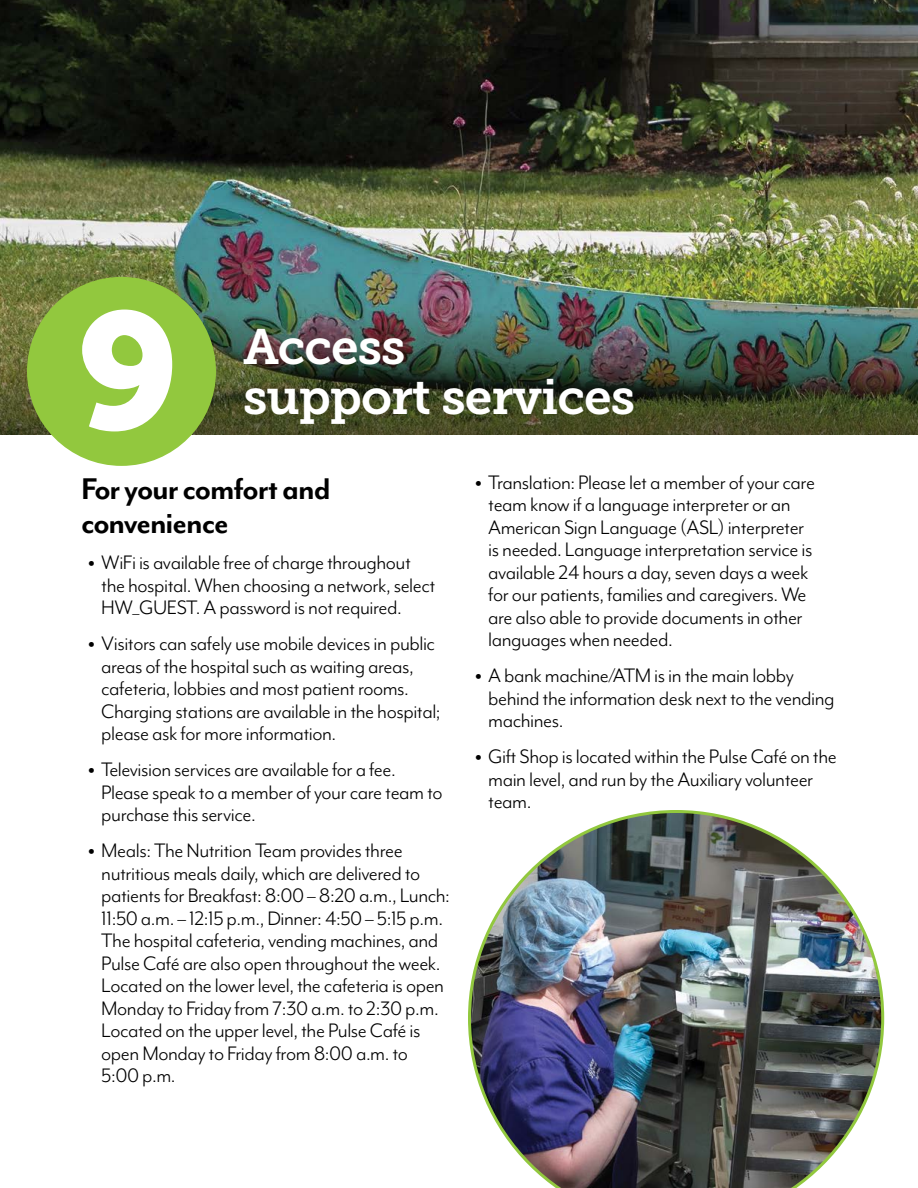
<style>
.page{position:relative;width:918px;height:1188px;background:#fff}
.page>*{position:absolute;margin:0;border:0;box-sizing:border-box;transform-origin:0 0}
.Heading_1{font:49.5px/49.5px "Museo Slab 700";letter-spacing:-.02em;color:#fff}
.Sub_Heading2{font:700 34.5px/34.5px "Mr Eaves Mod OT";letter-spacing:-.03em;color:#000}
.t1{font:22.5px/22.5px "Mr Eaves Mod OT";letter-spacing:-.02em;color:#000}
.s1{font-weight:800}
</style>
<div class="page">
<img style="left:0;top:0;width:918px;height:311px">
<img style="left:0;top:311px;width:918px;height:124px">
<div style="left:27px;top:277px;width:189px;height:189px;background:#92c83e;border-radius:50%"></div>
<svg style="left:82px;top:310px;width:90px;height:121px"></svg>
<img style="left:468px;top:810px;width:416px;height:378px">
<h1 class="Heading_1" style="left:243px;top:322px;width:394px">Access<br>support services</h1>
<h2 class="Sub_Heading2" style="left:81px;top:471px;width:251px">For your comfort and convenience</h2>
<p class="t1" style="left:101px;top:551px;width:336px;text-indent:-14px"><span class="s1">•</span> WiFi is available free of charge throughout the hospital. When choosing a network, select<br>HW_GUEST. A password is not required.</p>
<p class="t1" style="left:101px;top:632px;width:341px;text-indent:-14px"><span class="s1">•</span> Visitors can safely use mobile devices in public areas of the hospital such as waiting areas, cafeteria, lobbies and most patient rooms.<br>Charging stations are available in the hospital; please ask for more information.</p>
<p class="t1" style="left:101px;top:758px;width:343px;text-indent:-14px"><span class="s1">•</span> Television services are available for a fee.<br>Please speak to a member of your care team to purchase this service.</p>
<p class="t1" style="left:101px;top:839px;width:350px;text-indent:-14px"><span class="s1">•</span> Meals: The Nutrition Team provides three nutritious meals daily, which are delivered to patients for Breakfast: 8:00 – 8:20 a.m., Lunch:<br>11:50 a.m. – 12:15 p.m., Dinner: 4:50 – 5:15 p.m.<br>The hospital cafeteria, vending machines, and Pulse Café are also open throughout the week.<br>Located on the lower level, the cafeteria is open Monday to Friday from 7:30 a.m. to 2:30 p.m.<br>Located on the upper level, the Pulse Café is open Monday to Friday from 8:00 a.m. to 5:00 p.m.</p>
<p class="t1" style="left:488px;top:471px;width:328px;text-indent:-14px"><span class="s1">•</span> Translation: Please let a member of your care team know if a language interpreter or an American Sign Language (ASL) interpreter is needed. Language interpretation service is available 24 hours a day, seven days a week for our patients, families and caregivers. We are also able to provide documents in other languages when needed.</p>
<p class="t1" style="left:488px;top:664px;width:348px;text-indent:-14px"><span class="s1">•</span> A bank machine/ATM is in the main lobby behind the information desk next to the vending machines.</p>
<p class="t1" style="left:488px;top:745px;width:350px;text-indent:-14px"><span class="s1">•</span> Gift Shop is located within the Pulse Café on the main level, and run by the Auxiliary volunteer team.</p>
</div>
